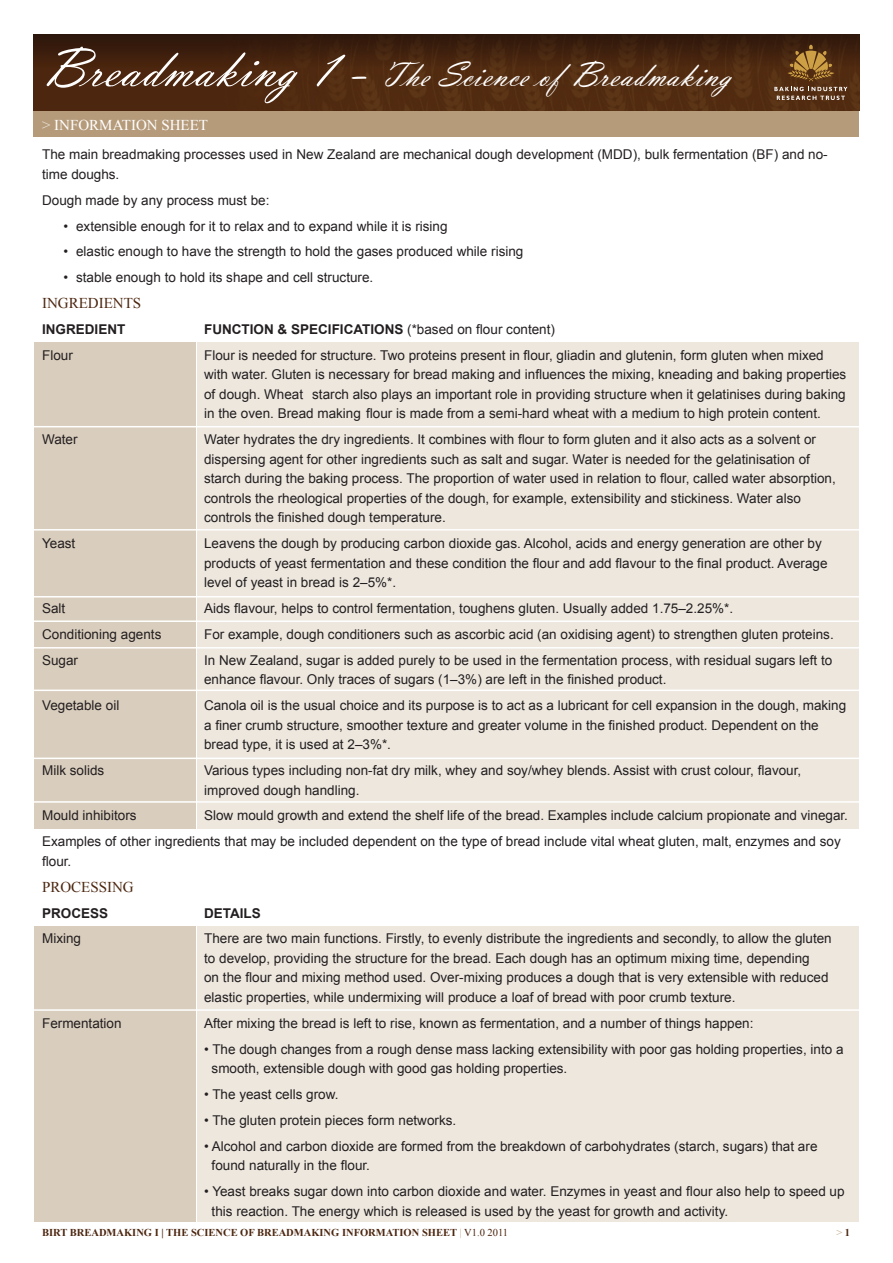
<style>
.page{position:relative;width:893px;height:1263px;background:#fff}
.page>*{position:absolute;margin:0;border:0;box-sizing:border-box;transform-origin:0 0}
.t1{font:36px "Vladimir Script";color:#fff}
.t2{font:15px "Times New Roman";color:#4c260f}
.t3{font:15px "Times New Roman";color:#fff}
.t4{font:13.5px/19.5px "Arial";color:#231f20}
.t5{font:700 13.5px "Arial";color:#231f20}
.t6{font:700 10.5px "Times New Roman";color:#4c260f}
.t7{font:10.5px "Times New Roman";color:#b69b7b}
.s1{font-size:57px}
.s2{color:#ede7de}
.s3{font-weight:400}
.s4{font-weight:400;color:#b69b7b}
.s5{font-weight:700;color:#4c260f}
</style>
<div class="page">
<div style="left:34px;top:342px;width:162px;height:487px;background:#d9cdbd"></div>
<div style="left:198px;top:342px;width:661px;height:487px;background:#ede7de"></div>
<div style="left:34px;top:926px;width:162px;height:296px;background:#d9cdbd"></div>
<div style="left:198px;top:926px;width:661px;height:296px;background:#ede7de"></div>
<div style="left:34px;top:112px;width:825px;height:25px;background:#b69b7b"></div>
<img style="left:34px;top:34px;width:825px;height:77px">
<hr style="left:21px;top:1009px;width:851px;height:2px;background:#fff">
<svg style="left:787px;top:45px;width:47px;height:36px;background:#7d5624"></svg>
<svg style="left:774px;top:87px;width:73px;height:13px"></svg>
<hr style="left:21px;top:426px;width:851px;height:1px;background:#fff">
<hr style="left:21px;top:529px;width:851px;height:2px;background:#fff">
<hr style="left:21px;top:596px;width:851px;height:2px;background:#fff">
<hr style="left:21px;top:620px;width:851px;height:2px;background:#fff">
<hr style="left:21px;top:647px;width:851px;height:2px;background:#fff">
<hr style="left:21px;top:690px;width:851px;height:1px;background:#fff">
<hr style="left:21px;top:758px;width:851px;height:1px;background:#fff">
<hr style="left:21px;top:801px;width:851px;height:2px;background:#fff">
<h1 class="t1" style="left:42px;top:54px;width:690px"><span class="s1">Breadmaking 1 -</span> The Science of Breadmaking</h1>
<p class="t3" style="left:42px;top:116px;width:167px"><span class="s2">&gt;</span> INFORMATION SHEET</p>
<p class="t4" style="left:42px;top:145px;width:787px">The main breadmaking processes used in New Zealand are mechanical dough development (MDD), bulk fermentation (BF) and no&shy;time doughs.</p>
<p class="t4" style="left:42px;top:190px;width:229px">Dough made by any process must be:</p>
<p class="t4" style="left:63px;top:216px;width:386px">• extensible enough for it to relax and to expand while it is rising</p>
<p class="t4" style="left:63px;top:242px;width:462px">• elastic enough to have the strength to hold the gases produced while rising</p>
<p class="t4" style="left:63px;top:268px;width:311px">• stable enough to hold its shape and cell structure.</p>
<p class="t2" style="left:42px;top:295px;width:101px">INGREDIENTS</p>
<p class="t5" style="left:42px;top:322px;width:85px">INGREDIENT</p>
<p class="t5" style="left:204px;top:322px;width:352px">FUNCTION &amp; SPECIFICATIONS <span class="s3">(*based on flour content)</span></p>
<p class="t4" style="left:42px;top:346px;width:32px">Flour</p>
<p class="t4" style="left:204px;top:346px;width:644px">Flour is needed for structure. Two proteins present in flour, gliadin and glutenin, form gluten when mixed with water. Gluten is necessary for bread making and influences the mixing, kneading and baking properties of dough. Wheat starch also plays an important role in providing structure when it gelatinises during baking in the oven. Bread making flour is made from a semi-hard wheat with a medium to high protein content.</p>
<p class="t4" style="left:42px;top:430px;width:37px">Water</p>
<p class="t4" style="left:204px;top:430px;width:633px">Water hydrates the dry ingredients. It combines with flour to form gluten and it also acts as a solvent or dispersing agent for other ingredients such as salt and sugar. Water is needed for the gelatinisation of starch during the baking process. The proportion of water used in relation to flour, called water absorption, controls the rheological properties of the dough, for example, extensibility and stickiness. Water also controls the finished dough temperature.</p>
<p class="t4" style="left:42px;top:534px;width:35px">Yeast</p>
<p class="t4" style="left:204px;top:534px;width:625px">Leavens the dough by producing carbon dioxide gas. Alcohol, acids and energy generation are other by products of yeast fermentation and these condition the flour and add flavour to the final product. Average level of yeast in bread is 2–5%*.</p>
<p class="t4" style="left:42px;top:599px;width:25px">Salt</p>
<p class="t4" style="left:204px;top:599px;width:531px">Aids flavour, helps to control fermentation, toughens gluten. Usually added 1.75–2.25%*.</p>
<p class="t4" style="left:42px;top:625px;width:121px">Conditioning agents</p>
<p class="t4" style="left:204px;top:625px;width:631px">For example, dough conditioners such as ascorbic acid (an oxidising agent) to strengthen gluten proteins.</p>
<p class="t4" style="left:42px;top:650px;width:38px">Sugar</p>
<p class="t4" style="left:204px;top:650px;width:630px">In New Zealand, sugar is added purely to be used in the fermentation process, with residual sugars left to enhance flavour. Only traces of sugars (1–3%) are left in the finished product.</p>
<p class="t4" style="left:42px;top:696px;width:79px">Vegetable oil</p>
<p class="t4" style="left:204px;top:696px;width:644px">Canola oil is the usual choice and its purpose is to act as a lubricant for cell expansion in the dough, making a finer crumb structure, smoother texture and greater volume in the finished product. Dependent on the bread type, it is used at 2–3%*.</p>
<p class="t4" style="left:42px;top:761px;width:64px">Milk solids</p>
<p class="t4" style="left:204px;top:761px;width:599px">Various types including non-fat dry milk, whey and soy/whey blends. Assist with crust colour, flavour, improved dough handling.</p>
<p class="t4" style="left:42px;top:806px;width:96px">Mould inhibitors</p>
<p class="t4" style="left:42px;top:803px;width:807px;line-height:26px;text-indent:162px">Slow mould growth and extend the shelf life of the bread. Examples include calcium propionate and vinegar.<br>Examples of other ingredients that may be included dependent on the type of bread include vital wheat gluten, malt, enzymes and soy</p>
<p class="t4" style="left:42px;top:851px;width:31px">flour.</p>
<p class="t2" style="left:42px;top:878px;width:93px">PROCESSING</p>
<p class="t5" style="left:42px;top:905px;width:68px">PROCESS</p>
<p class="t5" style="left:204px;top:905px;width:58px">DETAILS</p>
<p class="t4" style="left:42px;top:929px;width:41px">Mixing</p>
<p class="t4" style="left:204px;top:929px;width:629px">There are two main functions. Firstly, to evenly distribute the ingredients and secondly, to allow the gluten to develop, providing the structure for the bread. Each dough has an optimum mixing time, depending<br>on the flour and mixing method used. Over-mixing produces a dough that is very extensible with reduced elastic properties, while undermixing will produce a loaf of bread with poor crumb texture.</p>
<p class="t4" style="left:42px;top:1013px;width:81px">Fermentation</p>
<p class="t4" style="left:204px;top:1013px;width:551px">After mixing the bread is left to rise, known as fermentation, and a number of things happen:</p>
<p class="t4" style="left:212px;top:1039px;width:633px;text-indent:-8px">• The dough changes from a rough dense mass lacking extensibility with poor gas holding properties, into a smooth, extensible dough with good gas holding properties.</p>
<p class="t4" style="left:204px;top:1085px;width:136px">• The yeast cells grow.</p>
<p class="t4" style="left:204px;top:1111px;width:254px">• The gluten protein pieces form networks.</p>
<p class="t4" style="left:212px;top:1136px;width:607px;text-indent:-8px">• Alcohol and carbon dioxide are formed from the breakdown of carbohydrates (starch, sugars) that are found naturally in the flour.</p>
<p class="t4" style="left:212px;top:1182px;width:634px;text-indent:-8px">• Yeast breaks sugar down into carbon dioxide and water. Enzymes in yeast and flour also help to speed up this reaction. The energy which is released is used by the yeast for growth and activity.</p>
<p class="t6" style="left:42px;top:1227px;width:468px">BIRT BREADMAKING I | THE SCIENCE OF BREADMAKING INFORMATION SHEET <span class="s4">|</span> <span class="s3">V1.0 2011</span></p>
<p class="t7" style="left:836px;top:1227px;width:15px">&gt; <span class="s5">1</span></p>
</div>
